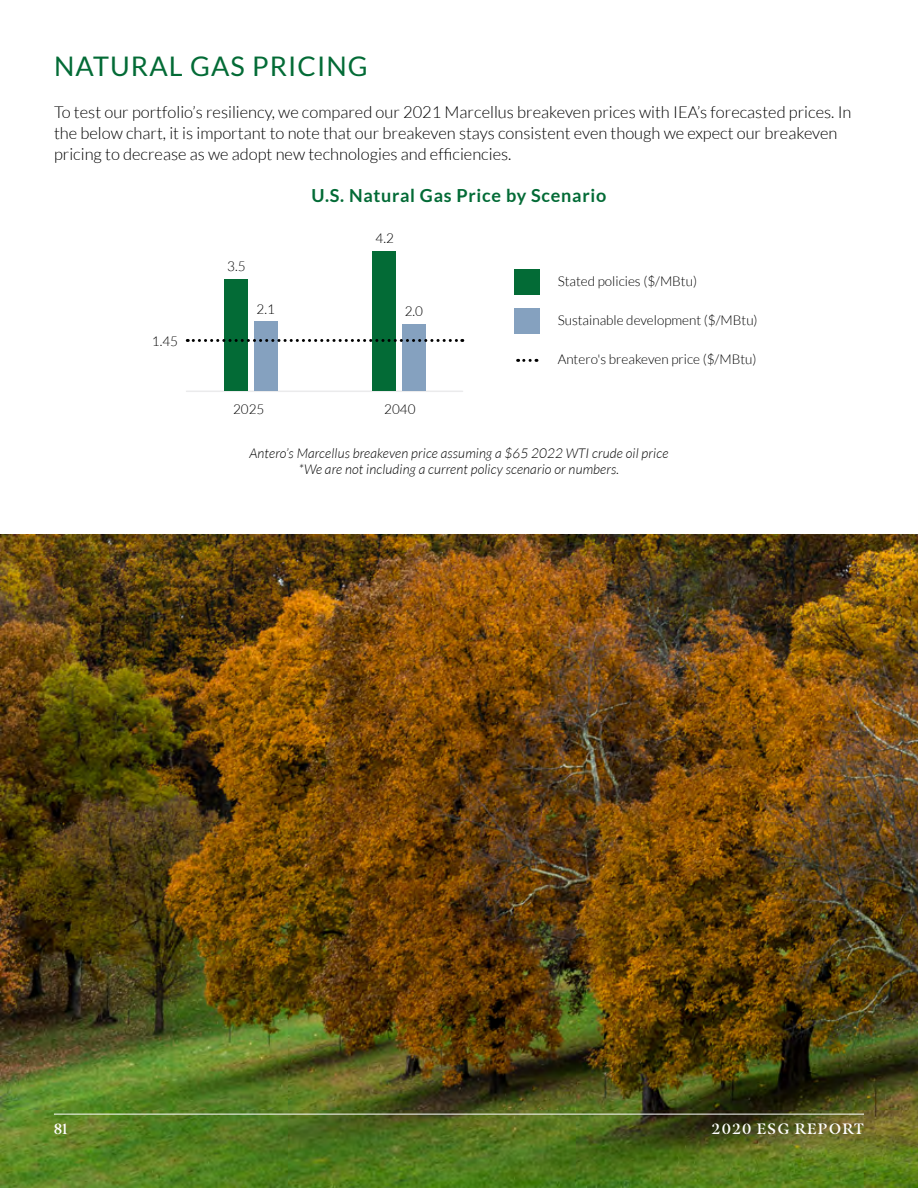
<style>
.page{position:relative;width:918px;height:1188px;background:#fff}
.page>*{position:absolute;margin:0;border:0;box-sizing:border-box;transform-origin:0 0}
.t1{font:27px "Lato";letter-spacing:.04em;color:#036b36}
.t2{font:700 18px "Lato";letter-spacing:.04em;color:#036b36}
.t3{font:300 16.5px/21px "Lato";color:#000}
.t4{font:600 15px "Masqualero";letter-spacing:.08em;color:#fff}
.t5{font:italic 300 13.5px/16.2px "Lato";letter-spacing:.01em;color:#000;text-align:center}
.t6{font:300 13.5px "Lato";color:#000}
</style>
<div class="page">
<hr style="left:187px;top:391px;width:276px;height:1px;background:#ebebec">
<svg style="left:518px;top:359px;width:19px;height:3px"></svg>
<div style="left:514px;top:269px;width:26px;height:25px;background:#036b36"></div>
<div style="left:514px;top:308px;width:26px;height:25px;background:#85a1bf"></div>
<div style="left:224px;top:279px;width:24px;height:112px;background:#036b36"></div>
<div style="left:372px;top:251px;width:24px;height:140px;background:#036b36"></div>
<div style="left:254px;top:321px;width:24px;height:70px;background:#85a1bf"></div>
<div style="left:402px;top:324px;width:24px;height:67px;background:#85a1bf"></div>
<svg style="left:187px;top:339px;width:276px;height:3px"></svg>
<img style="left:0;top:535px;width:918px;height:653px">
<hr style="left:54px;top:1114px;width:810px;height:1px;background:#fff">
<h1 class="t1" style="left:54px;top:51px;width:315px">NATURAL GAS PRICING</h1>
<p class="t3" style="left:54px;top:101px;width:799px">To test our portfolio’s resiliency, we compared our 2021 Marcellus breakeven prices with IEA’s forecasted prices. In the below chart, it is important to note that our breakeven stays consistent even though we expect our breakeven pricing to decrease as we adopt new technologies and efficiencies.</p>
<p class="t2" style="left:312px;top:185px;width:296px">U.S. Natural Gas Price by Scenario</p>
<p class="t6" style="left:152px;top:334px;width:28px">1.45</p>
<p class="t6" style="left:227px;top:259px;width:20px">3.5</p>
<p class="t6" style="left:376px;top:231px;width:20px">4.2</p>
<p class="t6" style="left:257px;top:302px;width:20px">2.1</p>
<p class="t6" style="left:405px;top:304px;width:20px">2.0</p>
<p class="t6" style="left:233px;top:402px;width:33px">2025</p>
<p class="t6" style="left:384px;top:402px;width:33px">2040</p>
<p class="t6" style="left:558px;top:274px;width:141px">Stated policies ($/MBtu)</p>
<p class="t6" style="left:558px;top:313px;width:202px">Sustainable development ($/MBtu)</p>
<p class="t6" style="left:558px;top:352px;width:200px">Antero's breakeven price ($/MBtu)</p>
<p class="t5" style="left:249px;top:446px;width:420px">Antero’s Marcellus breakeven price assuming a $65 2022 WTI crude oil price *We are not including a current policy scenario or numbers.</p>
<p class="t4" style="left:54px;top:1120px;width:15px">81</p>
<p class="t4" style="left:712px;top:1120px;width:154px">2020 ESG REPORT</p>
</div>
